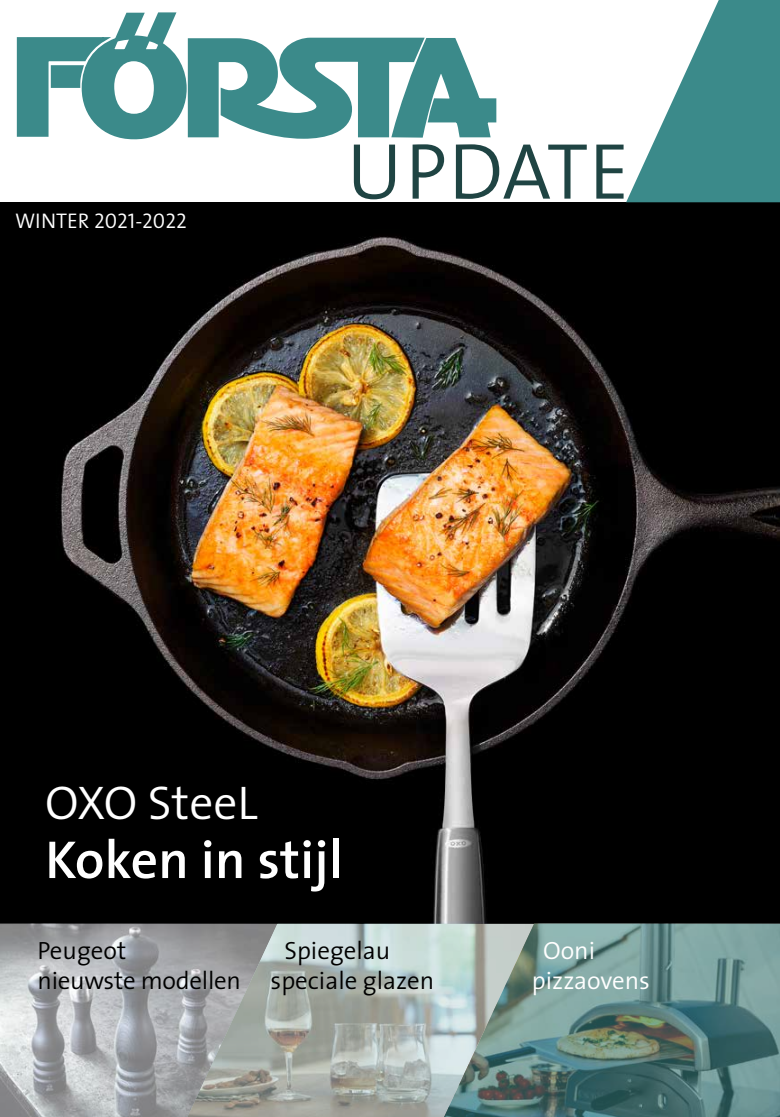
<style>
.page{position:relative;width:780px;height:1117px;background:#fff}
.page>*{position:absolute;margin:0;border:0;box-sizing:border-box;transform-origin:0 0}
.t1{font:300 80px "The Sans";letter-spacing:.01em;color:#1f4443}
.t2{font:600 53.75px "The Sans";color:#fff}
.t3{font:300 47.5px "The Sans";color:#fff}
.t4{font:300 25px/30px "The Sans";color:#000}
.t5{font:300 25px/30px "The Sans";color:#fff}
.t6{font:21.25px "The Sans Semi Light Caps";color:#fff}
.s1{font-family:"The Sans";font-weight:300}
</style>
<div class="page">
<svg style="left:17px;top:12px;width:479px;height:127px"></svg>
<img style="left:0;top:202px;width:780px;height:721px">
<svg style="left:626px;top:0;width:154px;height:202px"></svg>
<svg style="left:534px;top:923px;width:246px;height:193px;background:#638886"></svg>
<svg style="left:0;top:923px;width:182px;height:193px;background:#acafb2"></svg>
<svg style="left:182px;top:923px;width:352px;height:193px;background:#a5afab"></svg>
<p class="t6" style="left:15px;top:203px;width:173px"><span class="s1">WINTER</span> 2021-2022</p>
<h1 class="t1" style="left:346px;top:105px;width:284px">UPDATE</h1>
<h3 class="t3" style="left:45px;top:763px;width:214px">OXO SteeL</h3>
<h2 class="t2" style="left:45px;top:814px;width:299px">Koken in stijl</h2>
<p class="t4" style="left:270px;top:934px;width:165px;text-indent:14px">Spiegelau speciale glazen</p>
<p class="t4" style="left:38px;top:934px;width:205px">Peugeot<br>nieuwste modellen</p>
<p class="t5" style="left:532px;top:934px;width:120px;text-indent:11px">Ooni pizzaovens</p>
</div>
